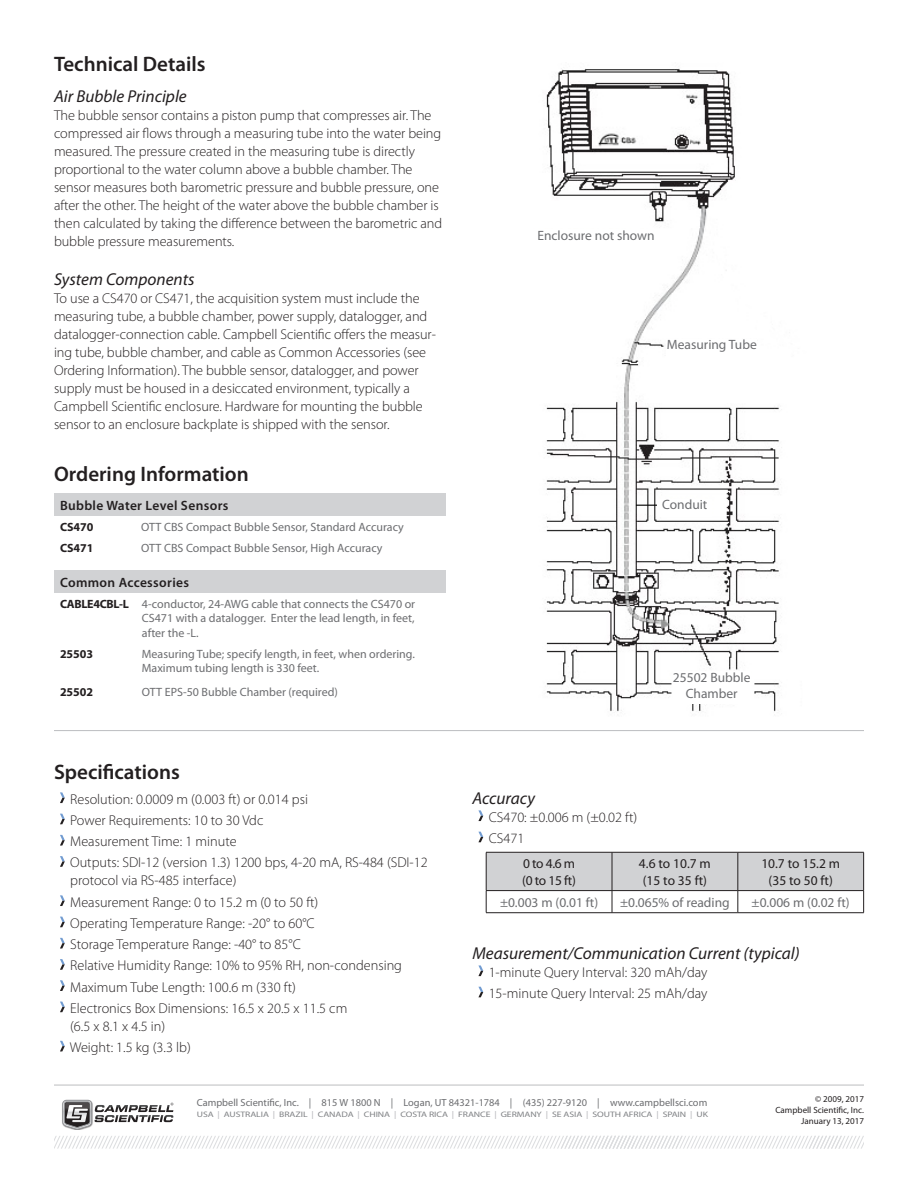
<style>
.page{position:relative;width:918px;height:1188px;background:#fff}
.page>*{position:absolute;margin:0;border:0;box-sizing:border-box;transform-origin:0 0}
.t1{font:600 21px "Myriad Pro";color:#231f20}
.t2{font:italic 17.25px "Myriad Pro";color:#231f20}
.body1{font:300 14.25px/18px "Myriad Pro";letter-spacing:-.005em;color:#231f20}
.bullets1{font:300 14.25px/18px "Myriad Pro";color:#231f20}
.t3{font:13.5px/16.2px "Myriad Pro";color:#6c6d70;text-align:center}
.Orderbox_head{font:13.5px/16.2px "Myriad Pro";color:#231f20}
.Orderbox_head-2{font:600 13.5px "Myriad Pro";letter-spacing:.025em;color:#231f20}
.Orderbox_note{font:12px/14.4px "Myriad Pro";color:#6c6d70;text-align:justify}
.Orderbox_body{font:700 12px "Myriad Pro";color:#231f20}
.Orderbox_body-2{font:700 12px "Myriad Pro";letter-spacing:-.025em;color:#231f20}
.contact{font:10.35px "Myriad Pro";color:#6c6d70}
.t4{font:9px "Myriad Pro";color:#231f20}
.contact-2{font:7.95px "Myriad Pro";letter-spacing:-.005em;color:#808285;scale:1.22 1}
.s1{color:#b2b3b7}
</style>
<div class="page">
<svg style="left:54px;top:1136px;width:810px;height:13px"></svg>
<img style="left:62px;top:1099px;width:27px;height:26px">
<svg style="left:63px;top:1100px;width:111px;height:29px"></svg>
<div style="left:54px;top:494px;width:392px;height:22px;background:#d1d2d4"></div>
<div style="left:54px;top:571px;width:392px;height:22px;background:#d1d2d4"></div>
<svg style="left:486px;top:852px;width:378px;height:60px"></svg>
<hr style="left:486px;top:912px;width:126px;height:1px;background:#231f20">
<hr style="left:612px;top:912px;width:126px;height:1px;background:#231f20">
<hr style="left:738px;top:912px;width:126px;height:1px;background:#231f20">
<svg style="left:60px;top:792px;width:5px;height:11px"></svg>
<svg style="left:60px;top:814px;width:5px;height:10px"></svg>
<svg style="left:60px;top:835px;width:5px;height:11px"></svg>
<svg style="left:60px;top:856px;width:5px;height:11px"></svg>
<svg style="left:60px;top:895px;width:5px;height:11px"></svg>
<svg style="left:60px;top:917px;width:5px;height:10px"></svg>
<svg style="left:60px;top:938px;width:5px;height:11px"></svg>
<svg style="left:60px;top:959px;width:5px;height:11px"></svg>
<svg style="left:60px;top:980px;width:5px;height:11px"></svg>
<svg style="left:60px;top:1002px;width:5px;height:10px"></svg>
<svg style="left:60px;top:1041px;width:5px;height:10px"></svg>
<svg style="left:478px;top:810px;width:5px;height:11px"></svg>
<svg style="left:478px;top:832px;width:5px;height:10px"></svg>
<svg style="left:478px;top:965px;width:5px;height:11px"></svg>
<svg style="left:478px;top:987px;width:5px;height:10px"></svg>
<hr style="left:54px;top:1085px;width:810px;height:1px;background:#bcbdc0">
<img style="left:546px;top:68px;width:234px;height:644px">
<div style="left:666px;top:339px;width:91px;height:42px;background:#fff"></div>
<div style="left:673px;top:672px;width:78px;height:32px;background:#fff"></div>
<hr style="left:54px;top:730px;width:810px;height:1px;background:#bcbdc0">
<div style="left:658px;top:499px;width:54px;height:17px;background:#fff"></div>
<div style="left:524px;top:230px;width:144px;height:32px;background:#fff"></div>
<p class="t1" style="left:54px;top:51px;width:153px">Technical Details</p>
<p class="t2" style="left:54px;top:86px;width:134px">Air Bubble Principle</p>
<p class="body1" style="left:54px;top:107px;width:390px">The bubble sensor contains a piston pump that compresses air. The compressed air flows through a measuring tube into the water being measured. The pressure created in the measuring tube is directly proportional to the water column above a bubble chamber. The sensor measures both barometric pressure and bubble pressure, one after the other. The height of the water above the bubble chamber is then calculated by taking the difference between the barometric and bubble pressure measurements.</p>
<p class="t2" style="left:54px;top:268px;width:142px">System Components</p>
<p class="body1" style="left:54px;top:289px;width:383px">To use a CS470 or CS471, the acquisition system must include the measuring tube, a bubble chamber, power supply, datalogger, and datalogger-connection cable. Campbell Scientific offers the measur&shy;ing tube, bubble chamber, and cable as Common Accessories (see Ordering Information). The bubble sensor, datalogger, and power supply must be housed in a desiccated environment, typically a Campbell Scientific enclosure. Hardware for mounting the bubble sensor to an enclosure backplate is shipped with the sensor.</p>
<p class="t1" style="left:54px;top:460px;width:196px">Ordering Information</p>
<p class="Orderbox_head-2" style="left:60px;top:497px;width:170px">Bubble Water Level Sensors</p>
<p class="Orderbox_body" style="left:60px;top:519px;width:35px">CS470</p>
<p class="Orderbox_note" style="left:141px;top:519px;width:264px">OTT CBS Compact Bubble Sensor, Standard Accuracy</p>
<p class="Orderbox_body" style="left:60px;top:540px;width:35px">CS471</p>
<p class="Orderbox_note" style="left:141px;top:541px;width:243px">OTT CBS Compact Bubble Sensor, High Accuracy</p>
<p class="Orderbox_head-2" style="left:60px;top:574px;width:131px">Common Accessories</p>
<p class="Orderbox_body-2" style="left:60px;top:596px;width:70px">CABLE4CBL-L</p>
<p class="Orderbox_note" style="left:142px;top:597px;width:275px">4-conductor, 24-AWG cable that connects the CS470 or CS471 with a datalogger. Enter the lead length, in feet, after the -L.</p>
<p class="Orderbox_body" style="left:60px;top:646px;width:35px">25503</p>
<p class="Orderbox_note" style="left:142px;top:646px;width:275px">Measuring Tube; specify length, in feet, when ordering.<br>Maximum tubing length is 330 feet.</p>
<p class="Orderbox_body" style="left:60px;top:684px;width:35px">25502</p>
<p class="Orderbox_note" style="left:142px;top:685px;width:197px">OTT EPS-50 Bubble Chamber (required)</p>
<p class="t1" style="left:54px;top:758px;width:127px">Specifications</p>
<p class="bullets1" style="left:70px;top:790px;width:239px">Resolution: 0.0009 m (0.003 ft) or 0.014 psi</p>
<p class="bullets1" style="left:70px;top:811px;width:195px">Power Requirements: 10 to 30 Vdc</p>
<p class="bullets1" style="left:70px;top:832px;width:168px">Measurement Time: 1 minute</p>
<p class="bullets1" style="left:70px;top:853px;width:359px">Outputs: SDI-12 (version 1.3) 1200 bps, 4-20 mA, RS-484 (SDI-12 protocol via RS-485 interface)</p>
<p class="bullets1" style="left:70px;top:893px;width:250px">Measurement Range: 0 to 15.2 m (0 to 50 ft)</p>
<p class="bullets1" style="left:70px;top:914px;width:246px">Operating Temperature Range: -20° to 60°C</p>
<p class="bullets1" style="left:70px;top:935px;width:232px">Storage Temperature Range: -40° to 85°C</p>
<p class="bullets1" style="left:70px;top:956px;width:333px">Relative Humidity Range: 10% to 95% RH, non-condensing</p>
<p class="bullets1" style="left:70px;top:978px;width:227px">Maximum Tube Length: 100.6 m (330 ft)</p>
<p class="bullets1" style="left:70px;top:999px;width:279px">Electronics Box Dimensions: 16.5 x 20.5 x 11.5 cm (6.5 x 8.1 x 4.5 in)</p>
<p class="bullets1" style="left:70px;top:1038px;width:123px">Weight: 1.5 kg (3.3 lb)</p>
<p class="t3" style="left:537px;top:227px;width:119px">Enclosure not shown</p>
<p class="t3" style="left:667px;top:336px;width:91px">Measuring Tube</p>
<p class="t3" style="left:662px;top:496px;width:47px">Conduit</p>
<p class="t3" style="left:673px;top:669px;width:79px">25502 Bubble<br>Chamber</p>
<p class="t2" style="left:472px;top:787px;width:64px">Accuracy</p>
<p class="bullets1" style="left:489px;top:808px;width:150px">CS470: ±0.006 m (±0.02 ft)</p>
<p class="bullets1" style="left:489px;top:829px;width:37px">CS471</p>
<p class="Orderbox_head" style="left:522px;top:856px;width:55px">0 to 4.6 m (0 to 15 ft)</p>
<p class="Orderbox_head" style="left:639px;top:856px;width:73px">4.6 to 10.7 m (15 to 35 ft)</p>
<p class="Orderbox_head" style="left:761px;top:856px;width:80px;text-align:center">10.7 to 15.2 m (35 to 50 ft)</p>
<p class="t3" style="left:500px;top:894px;width:100px">±0.003 m (0.01 ft)</p>
<p class="t3" style="left:620px;top:894px;width:111px">±0.065% of reading</p>
<p class="t3" style="left:752px;top:894px;width:100px">±0.006 m (0.02 ft)</p>
<p class="t2" style="left:472px;top:942px;width:329px">Measurement/Communication Current (typical)</p>
<p class="bullets1" style="left:489px;top:963px;width:220px">1-minute Query Interval: 320 mAh/day</p>
<p class="bullets1" style="left:489px;top:984px;width:220px">15-minute Query Interval: 25 mAh/day</p>
<p class="contact" style="left:197px;top:1096px;width:512px">Campbell Scientific, Inc. | 815 W 1800 N | Logan, UT 84321-1784 | (435) 227-9120 | www.campbellsci.com</p>
<p class="contact-2" style="left:197px;top:1110px;width:420px">USA <span class="s1">|</span> AUSTRALIA <span class="s1">|</span> BRAZIL <span class="s1">|</span> CANADA <span class="s1">|</span> CHINA <span class="s1">|</span> COSTA RICA <span class="s1">|</span> FRANCE <span class="s1">|</span> GERMANY <span class="s1">|</span> SE ASIA <span class="s1">|</span> SOUTH AFRICA <span class="s1">|</span> SPAIN <span class="s1">|</span> UK</p>
<p class="t4" style="left:815px;top:1093px;width:50px">© 2009, 2017</p>
<p class="t4" style="left:775px;top:1104px;width:90px">Campbell Scientific, Inc.</p>
<p class="t4" style="left:801px;top:1115px;width:64px">January 13, 2017</p>
</div>
